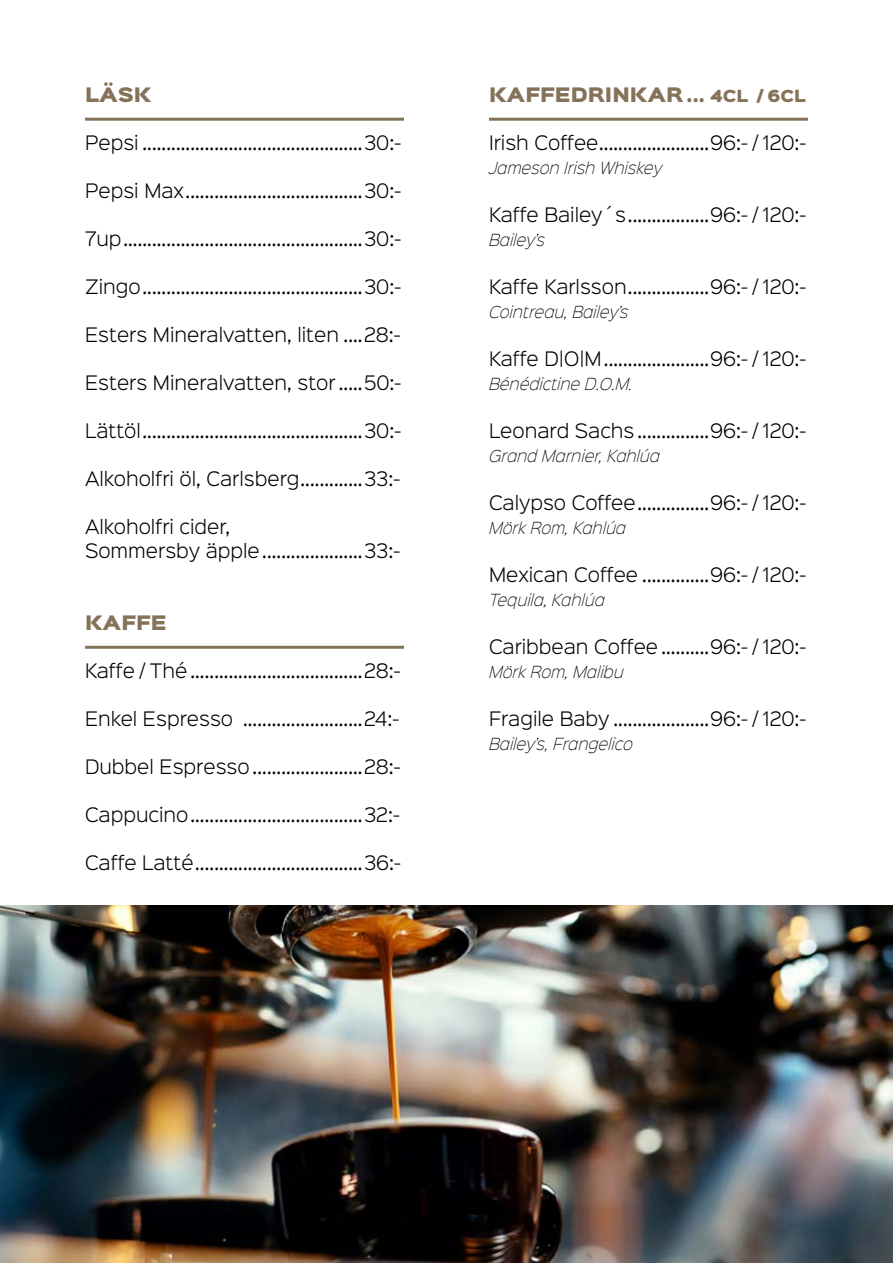
<style>
.page{position:relative;width:893px;height:1263px;background:#fff}
.page>*{position:absolute;margin:0;border:0;box-sizing:border-box;transform-origin:0 0}
.t1{font:300 18px/24px "Sinkin Sans 300";color:#000}
.t2{font:18px "Sinkin Sans 900 X Black";color:#847259}
.t3{font:italic 15px "Sinkin Sans 200 X Light";color:#000}
.s1{font-size:15px}
</style>
<div class="page">
<hr style="left:85px;top:118px;width:319px;height:3px;background:#847259">
<hr style="left:85px;top:646px;width:319px;height:3px;background:#847259">
<hr style="left:489px;top:118px;width:319px;height:3px;background:#847259">
<img style="left:0;top:906px;width:893px;height:357px">
<p class="t2" style="left:85px;top:85px;width:68px">LÄSK</p>
<p class="t1" style="left:85px;top:129px;width:318px">Pepsi ..............................................30:-</p>
<p class="t1" style="left:85px;top:177px;width:318px">Pepsi Max.....................................30:-</p>
<p class="t1" style="left:85px;top:225px;width:318px">7up..................................................30:-</p>
<p class="t1" style="left:85px;top:273px;width:318px">Zingo..............................................30:-</p>
<p class="t1" style="left:85px;top:321px;width:317px">Esters Mineralvatten, liten ....28:-</p>
<p class="t1" style="left:85px;top:369px;width:318px">Esters Mineralvatten, stor .....50:-</p>
<p class="t1" style="left:85px;top:417px;width:318px">Lättöl..............................................30:-</p>
<p class="t1" style="left:85px;top:465px;width:317px">Alkoholfri öl, Carlsberg.............33:-</p>
<p class="t1" style="left:85px;top:513px;width:317px">Alkoholfri cider,<br>Sommersby äpple.....................33:-</p>
<p class="t2" style="left:85px;top:613px;width:83px">KAFFE</p>
<p class="t1" style="left:85px;top:657px;width:317px">Kaffe / Thé ....................................28:-</p>
<p class="t1" style="left:85px;top:705px;width:316px">Enkel Espresso .........................24:-</p>
<p class="t1" style="left:85px;top:753px;width:317px">Dubbel Espresso .......................28:-</p>
<p class="t1" style="left:85px;top:801px;width:316px">Cappucino....................................32:-</p>
<p class="t1" style="left:85px;top:849px;width:317px">Caffe Latté...................................36:-</p>
<p class="t2" style="left:489px;top:85px;width:318px">KAFFEDRINKAR ... <span class="s1">4CL / 6CL</span></p>
<p class="t1" style="left:489px;top:129px;width:319px">Irish Coffee.......................96:- / 120:-</p>
<p class="t3" style="left:489px;top:156px;width:175px">Jameson Irish Whiskey</p>
<p class="t1" style="left:489px;top:201px;width:319px">Kaffe Bailey´s.................96:- / 120:-</p>
<p class="t3" style="left:489px;top:228px;width:58px">Bailey’s</p>
<p class="t1" style="left:489px;top:273px;width:319px">Kaffe Karlsson.................96:- / 120:-</p>
<p class="t3" style="left:489px;top:300px;width:141px">Cointreau, Bailey’s</p>
<p class="t1" style="left:489px;top:345px;width:319px">Kaffe D|O|M......................96:- / 120:-</p>
<p class="t3" style="left:489px;top:372px;width:145px">Bénédictine D.O.M.</p>
<p class="t1" style="left:489px;top:417px;width:319px">Leonard Sachs ...............96:- / 120:-</p>
<p class="t3" style="left:489px;top:444px;width:172px">Grand Marnier, Kahlúa</p>
<p class="t1" style="left:489px;top:489px;width:319px">Calypso Coffee...............96:- / 120:-</p>
<p class="t3" style="left:489px;top:516px;width:139px">Mörk Rom, Kahlúa</p>
<p class="t1" style="left:489px;top:561px;width:319px">Mexican Coffee ..............96:- / 120:-</p>
<p class="t3" style="left:489px;top:588px;width:117px">Tequila, Kahlúa</p>
<p class="t1" style="left:489px;top:633px;width:319px">Caribbean Coffee ..........96:- / 120:-</p>
<p class="t3" style="left:489px;top:660px;width:136px">Mörk Rom, Malibu</p>
<p class="t1" style="left:489px;top:705px;width:319px">Fragile Baby ....................96:- / 120:-</p>
<p class="t3" style="left:489px;top:732px;width:145px">Bailey’s, Frangelico</p>
</div>
